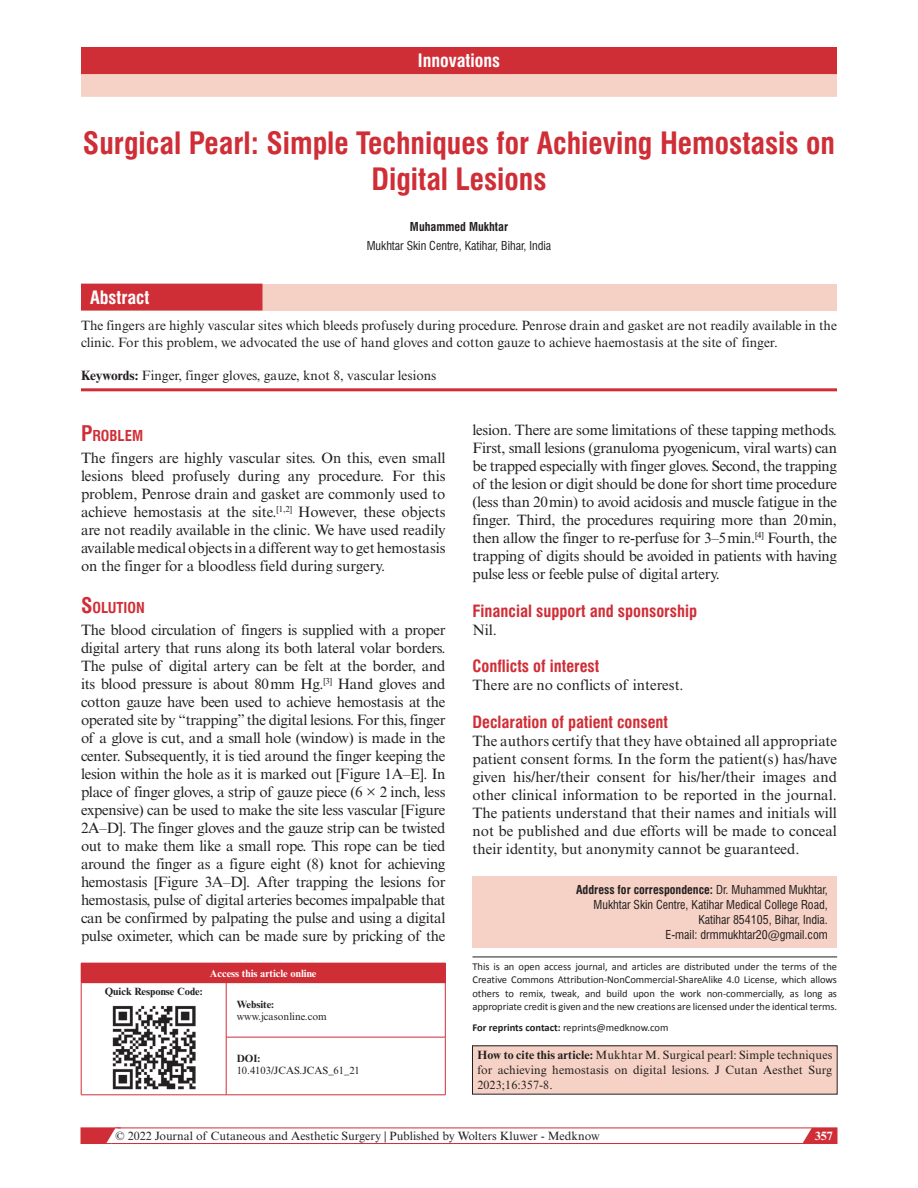
<style>
.page{position:relative;width:918px;height:1188px;background:#fff}
.page>*{position:absolute;margin:0;border:0;box-sizing:border-box;transform-origin:0 0}
.t1{font:700 condensed 30px/36px "Swiss 721 BT";color:#d02e37;text-align:center}
.t2{font:700 condensed 18px "Swiss 721 BT";color:#fff}
.t3{font:700 condensed 16.5px "Swiss 721 BT";color:#d02e37}
.t4{font:15px/18px "Times New Roman MT Std";letter-spacing:-.005em;color:#231f20;text-align:justify}
.t5{font:700 condensed 14.7px "Swiss 721 BT";color:#d02e37}
.t6{font:13.5px/16.5px "Times New Roman MT Std";color:#231f20}
.t7{font:12px/15px "Times New Roman MT Std";color:#231f20;text-align:justify}
.t8{font:condensed 12px/15px "Swiss 721 BT";color:#231f20;text-align:right}
.t9{font:700 condensed 12px "Swiss 721 BT";color:#231f20}
.t10{font:700 12px "Times New Roman MT Std";color:#fff}
.t11{font:10.5px/13.5px "Calibri";letter-spacing:-.005em;color:#231f20;text-align:justify}
.t12{font:10.5px "Times New Roman MT Std";color:#231f20}
.t13{font:700 10.5px "Times New Roman MT Std";color:#231f20}
.t14{font:700 10.5px "Times New Roman MT Std";color:#fff}
.s1{font-weight:700}
.s2{font-size:21px}
</style>
<div class="page">
<svg style="left:798px;top:1127px;width:39px;height:15px"></svg>
<div style="left:81px;top:1128px;width:756px;height:16px;border:1px solid #d02e37"></div>
<svg style="left:81px;top:1127px;width:40px;height:17px"></svg>
<div style="left:81px;top:963px;width:364px;height:20px;background:#d02e37"></div>
<svg style="left:445px;top:964px;width:1px;height:18px"></svg>
<hr style="left:81px;top:1095px;width:145px;height:1px;background:#d02e37">
<hr style="left:226px;top:963px;width:220px;height:1px;background:#d02e37">
<hr style="left:81px;top:983px;width:1px;height:54px;background:#d02e37">
<hr style="left:81px;top:1037px;width:1px;height:58px;background:#d02e37">
<hr style="left:226px;top:983px;width:1px;height:54px;background:#d02e37">
<hr style="left:226px;top:982px;width:220px;height:1px;background:#d02e37">
<hr style="left:445px;top:983px;width:1px;height:54px;background:#d02e37">
<hr style="left:226px;top:1037px;width:1px;height:58px;background:#d02e37">
<hr style="left:226px;top:1037px;width:220px;height:1px;background:#d02e37">
<hr style="left:445px;top:1037px;width:1px;height:58px;background:#d02e37">
<hr style="left:226px;top:1095px;width:220px;height:1px;background:#d02e37">
<img style="left:112px;top:1006px;width:83px;height:83px">
<div style="left:472px;top:876px;width:365px;height:56px;background:#f5d2c5"></div>
<div style="left:472px;top:921px;width:365px;height:26px;background:#f5d2c5"></div>
<hr style="left:472px;top:957px;width:365px;height:1px;background:#231f20">
<div style="left:472px;top:1046px;width:365px;height:48px;background:#f5d2c5"></div>
<div style="left:81px;top:47px;width:756px;height:28px;background:#d02e37"></div>
<div style="left:81px;top:74px;width:756px;height:23px;background:#f5d2c5"></div>
<div style="left:81px;top:284px;width:756px;height:26px;background:#f5d1c5"></div>
<div style="left:81px;top:284px;width:181px;height:26px;background:#d02e37"></div>
<hr style="left:81px;top:388px;width:756px;height:3px;background:#d02e37">
<p class="t2" style="left:418px;top:50px;width:84px">Innovations</p>
<h1 class="t1" style="left:83px;top:125px;width:754px">Surgical Pearl: Simple Techniques for Achieving Hemostasis on<br>Digital Lesions</h1>
<p class="t9" style="left:410px;top:220px;width:100px">Muhammed Mukhtar</p>
<p class="t8" style="left:367px;top:238px;width:186px">Mukhtar Skin Centre, Katihar, Bihar, India</p>
<p class="t2" style="left:90px;top:287px;width:61px">Abstract</p>
<p class="t6" style="left:81px;top:317px;width:757px">The fingers are highly vascular sites which bleeds profusely during procedure. Penrose drain and gasket are not readily available in the clinic. For this problem, we advocated the use of hand gloves and cotton gauze to achieve haemostasis at the site of finger.</p>
<p class="t6" style="left:81px;top:367px;width:357px"><span class="s1">Keywords:</span> Finger, finger gloves, gauze, knot 8, vascular lesions</p>
<p class="t5" style="left:81px;top:427px;width:64px"><span class="s2">P</span>ROBLEM</p>
<p class="t4" style="left:81px;top:449px;width:366px">The fingers are highly vascular sites. On this, even small lesions bleed profusely during any procedure. For this problem, Penrose drain and gasket are commonly used to achieve hemostasis at the site.<sup>[1,2]</sup> However, these objects are not readily available in the clinic. We have used readily available medical objects in a different way to get hemostasis on the finger for a bloodless field during surgery.</p>
<p class="t5" style="left:81px;top:599px;width:65px"><span class="s2">S</span>OLUTION</p>
<p class="t4" style="left:81px;top:621px;width:366px">The blood circulation of fingers is supplied with a proper digital artery that runs along its both lateral volar borders.<br>The pulse of digital artery can be felt at the border, and its blood pressure is about 80mm Hg.<sup>[3]</sup> Hand gloves and cotton gauze have been used to achieve hemostasis at the operated site by “trapping” the digital lesions. For this, finger of a glove is cut, and a small hole (window) is made in the center. Subsequently, it is tied around the finger keeping the lesion within the hole as it is marked out [Figure 1A–E]. In place of finger gloves, a strip of gauze piece (6 × 2 inch, less expensive) can be used to make the site less vascular [Figure 2A–D]. The finger gloves and the gauze strip can be twisted out to make them like a small rope. This rope can be tied around the finger as a figure eight (8) knot for achieving hemostasis [Figure 3A–D]. After trapping the lesions for hemostasis, pulse of digital arteries becomes impalpable that can be confirmed by palpating the pulse and using a digital pulse oximeter, which can be made sure by pricking of the</p>
<p class="t14" style="left:210px;top:967px;width:108px">Access this article online</p>
<p class="t13" style="left:105px;top:985px;width:100px">Quick Response Code:</p>
<p class="t13" style="left:237px;top:998px;width:39px">Website:</p>
<p class="t12" style="left:237px;top:1010px;width:92px">www.jcasonline.com</p>
<p class="t13" style="left:237px;top:1052px;width:25px">DOI:</p>
<p class="t12" style="left:237px;top:1064px;width:125px">10.4103/JCAS.JCAS_61_21</p>
<p class="t4" style="left:473px;top:421px;width:366px">lesion. There are some limitations of these tapping methods.<br>First, small lesions (granuloma pyogenicum, viral warts) can be trapped especially with finger gloves. Second, the trapping of the lesion or digit should be done for short time procedure (less than 20min) to avoid acidosis and muscle fatigue in the finger. Third, the procedures requiring more than 20min, then allow the finger to re-perfuse for 3–5min.<sup>[4]</sup> Fourth, the trapping of digits should be avoided in patients with having pulse less or feeble pulse of digital artery.</p>
<p class="t3" style="left:472px;top:601px;width:226px">Financial support and sponsorship</p>
<p class="t4" style="left:472px;top:621px;width:26px">Nil.</p>
<p class="t3" style="left:472px;top:656px;width:128px">Conflicts of interest</p>
<p class="t4" style="left:472px;top:676px;width:213px">There are no conflicts of interest.</p>
<p class="t3" style="left:472px;top:712px;width:197px">Declaration of patient consent</p>
<p class="t4" style="left:472px;top:732px;width:366px">The authors certify that they have obtained all appropriate patient consent forms. In the form the patient(s) has/have given his/her/their consent for his/her/their images and other clinical information to be reported in the journal.<br>The patients understand that their names and initials will not be published and due efforts will be made to conceal their identity, but anonymity cannot be guaranteed.</p>
<p class="t8" style="left:576px;top:882px;width:253px"><span class="s1">Address for correspondence:</span> Dr. Muhammed Mukhtar, Mukhtar Skin Centre, Katihar Medical College Road, Katihar 854105, Bihar, India.<br>E-mail: drmmukhtar20@gmail.com</p>
<p class="t11" style="left:472px;top:959px;width:366px">This is an open access journal, and articles are distributed under the terms of the Creative Commons Attribution-NonCommercial-ShareAlike 4.0 License, which allows others to remix, tweak, and build upon the work non-commercially, as long as appropriate credit is given and the new creations are licensed under the identical terms.</p>
<p class="t11" style="left:472px;top:1021px;width:198px"><span class="s1">For reprints contact:</span> reprints@medknow.com</p>
<p class="t7" style="left:477px;top:1048px;width:356px"><span class="s1">How to cite this article:</span> Mukhtar M. Surgical pearl: Simple techniques for achieving hemostasis on digital lesions. J Cutan Aesthet Surg 2023;16:357-8.</p>
<p class="t7" style="left:116px;top:1128px;width:486px">© 2022 Journal of Cutaneous and Aesthetic Surgery | Published by Wolters Kluwer - Medknow</p>
<p class="t10" style="left:815px;top:1128px;width:19px">357</p>
</div>
